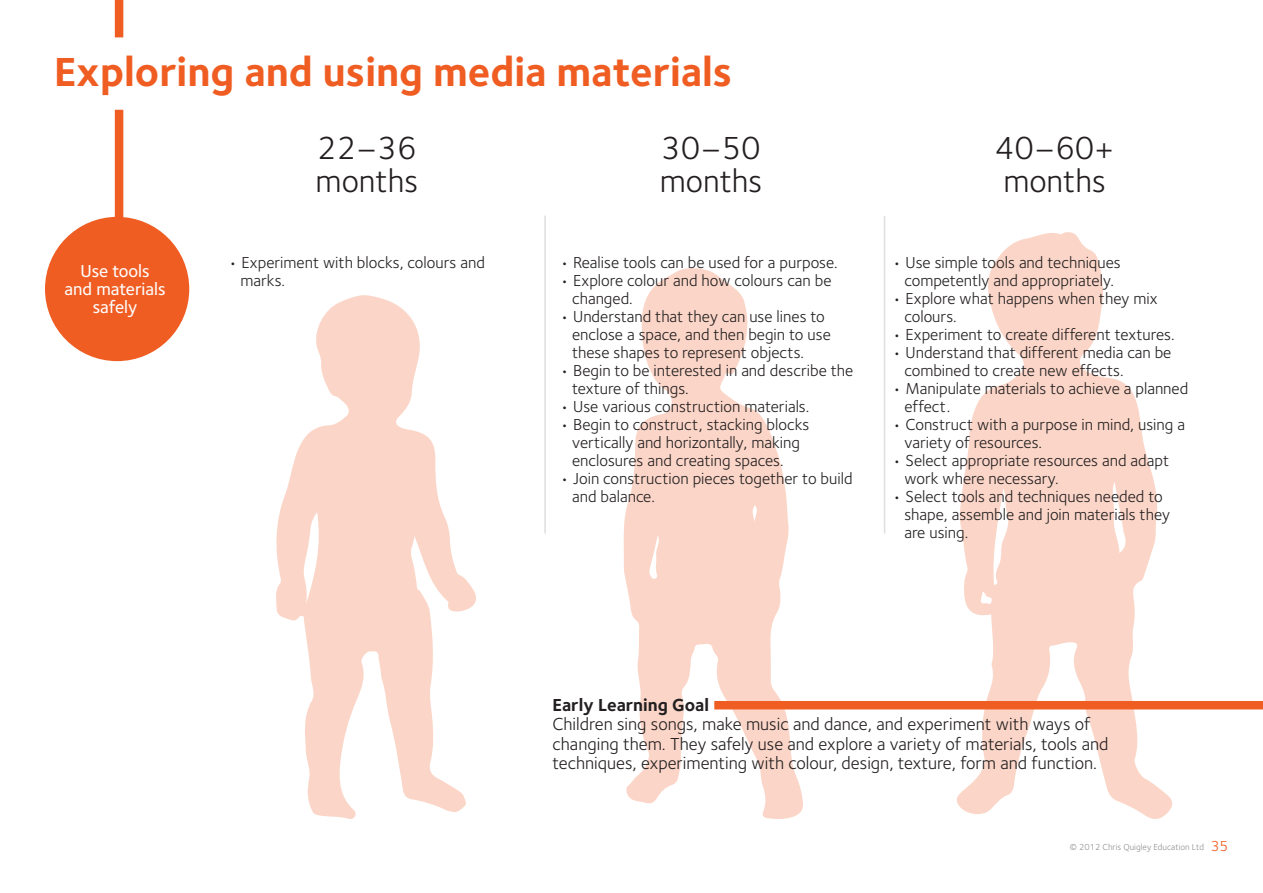
<style>
.page{position:relative;width:1263px;height:893px;background:#fff}
.page>*{position:absolute;margin:0;border:0;box-sizing:border-box;transform-origin:0 0}
.t1{font:700 42px "Foundry Sterling";color:#ef5d22}
.t2{font:33px "Foundry Sterling";color:#231f20}
.t3{font:18px/19.5px "Foundry Sterling";color:#231f20}
.t4{font:500 18px/18px "Foundry Sterling";color:#fff;text-align:center}
.t5{font:700 18px "Foundry Sterling";color:#231f20}
.t6{font:16.5px/18px "Foundry Sterling";color:#231f20}
.t7{font:15px "Foundry Sterling";color:#ef5d22}
.t8{font:9px "Foundry Sterling";color:#8e9091}
</style>
<div class="page">
<div style="left:115px;top:110px;width:8px;height:250px;background:#ef5d22"></div>
<div style="left:45px;top:217px;width:144px;height:144px;background:#ef5d22;border-radius:50%"></div>
<hr style="left:544px;top:216px;width:2px;height:318px;background:#dddee0">
<hr style="left:884px;top:216px;width:1px;height:318px;background:#dddee0">
<svg style="left:623px;top:268px;width:181px;height:551px;fill:#fbd6c8"></svg>
<svg style="left:276px;top:295px;width:200px;height:524px;fill:#fbd6c8"></svg>
<svg style="left:955px;top:232px;width:219px;height:587px;fill:#fbd6c8"></svg>
<div style="left:115px;top:0;width:8px;height:37px;background:#ef5d22"></div>
<div style="left:714px;top:701px;width:549px;height:8px;background:#ef5d22"></div>
<p class="t1" style="left:54px;top:43px;width:680px">Exploring and using media materials</p>
<p class="t4" style="left:80px;top:262px;width:71px">Use tools</p>
<p class="t4" style="left:65px;top:280px;width:102px">and materials safely</p>
<p class="t2" style="left:317px;top:125px;width:101px">22–36</p>
<p class="t2" style="left:316px;top:158px;width:104px">months</p>
<p class="t2" style="left:661px;top:125px;width:101px">30–50</p>
<p class="t2" style="left:660px;top:158px;width:104px">months</p>
<p class="t6" style="left:240px;top:253px;width:246px;text-indent:-12px">• Experiment with blocks, colours and marks.</p>
<p class="t6" style="left:560px;top:253px;width:279px">• Realise tools can be used for a purpose.</p>
<p class="t6" style="left:560px;top:271px;width:273px">• Explore colour and how colours can be</p>
<p class="t6" style="left:572px;top:289px;width:62px">changed.</p>
<p class="t6" style="left:560px;top:307px;width:266px">• Understand that they can use lines to</p>
<p class="t6" style="left:572px;top:325px;width:260px">enclose a space, and then begin to use</p>
<p class="t6" style="left:572px;top:343px;width:234px">these shapes to represent objects.</p>
<p class="t6" style="left:560px;top:361px;width:295px">• Begin to be interested in and describe the</p>
<p class="t6" style="left:572px;top:379px;width:118px">texture of things.</p>
<p class="t6" style="left:560px;top:397px;width:251px">• Use various construction materials.</p>
<p class="t6" style="left:560px;top:415px;width:251px">• Begin to construct, stacking blocks</p>
<p class="t6" style="left:572px;top:433px;width:229px">vertically and horizontally, making</p>
<p class="t6" style="left:572px;top:451px;width:213px">enclosures and creating spaces.</p>
<p class="t6" style="left:560px;top:469px;width:294px">• Join construction pieces together to build</p>
<p class="t6" style="left:572px;top:487px;width:84px">and balance.</p>
<p class="t2" style="left:995px;top:125px;width:121px">40–60+</p>
<p class="t2" style="left:1003px;top:158px;width:104px">months</p>
<p class="t6" style="left:892px;top:252px;width:230px">• Use simple tools and techniques</p>
<p class="t6" style="left:904px;top:270px;width:211px">competently and appropriately.</p>
<p class="t6" style="left:892px;top:288px;width:267px">• Explore what happens when they mix</p>
<p class="t6" style="left:904px;top:306px;width:54px">colours.</p>
<p class="t6" style="left:892px;top:324px;width:284px">• Experiment to create different textures.</p>
<p class="t6" style="left:892px;top:342px;width:280px">• Understand that different media can be</p>
<p class="t6" style="left:904px;top:360px;width:221px">combined to create new effects.</p>
<p class="t6" style="left:892px;top:378px;width:297px">• Manipulate materials to achieve a planned</p>
<p class="t6" style="left:904px;top:396px;width:47px">effect.</p>
<p class="t6" style="left:892px;top:414px;width:294px">• Construct with a purpose in mind, using a</p>
<p class="t6" style="left:904px;top:432px;width:139px">variety of resources.</p>
<p class="t6" style="left:892px;top:450px;width:278px">• Select appropriate resources and adapt</p>
<p class="t6" style="left:904px;top:468px;width:156px">work where necessary.</p>
<p class="t6" style="left:892px;top:486px;width:272px">• Select tools and techniques needed to</p>
<p class="t6" style="left:904px;top:504px;width:267px">shape, assemble and join materials they</p>
<p class="t6" style="left:904px;top:522px;width:65px">are using.</p>
<p class="t5" style="left:553px;top:692px;width:158px">Early Learning Goal</p>
<p class="t3" style="left:553px;top:714px;width:557px">Children sing songs, make music and dance, and experiment with ways of changing them. They safely use and explore a variety of materials, tools and techniques, experimenting with colour, design, texture, form and function.</p>
<p class="t8" style="left:1070px;top:841px;width:136px">© 2012 Chris Quigley Education Ltd</p>
<p class="t7" style="left:1211px;top:835px;width:19px">35</p>
</div>
